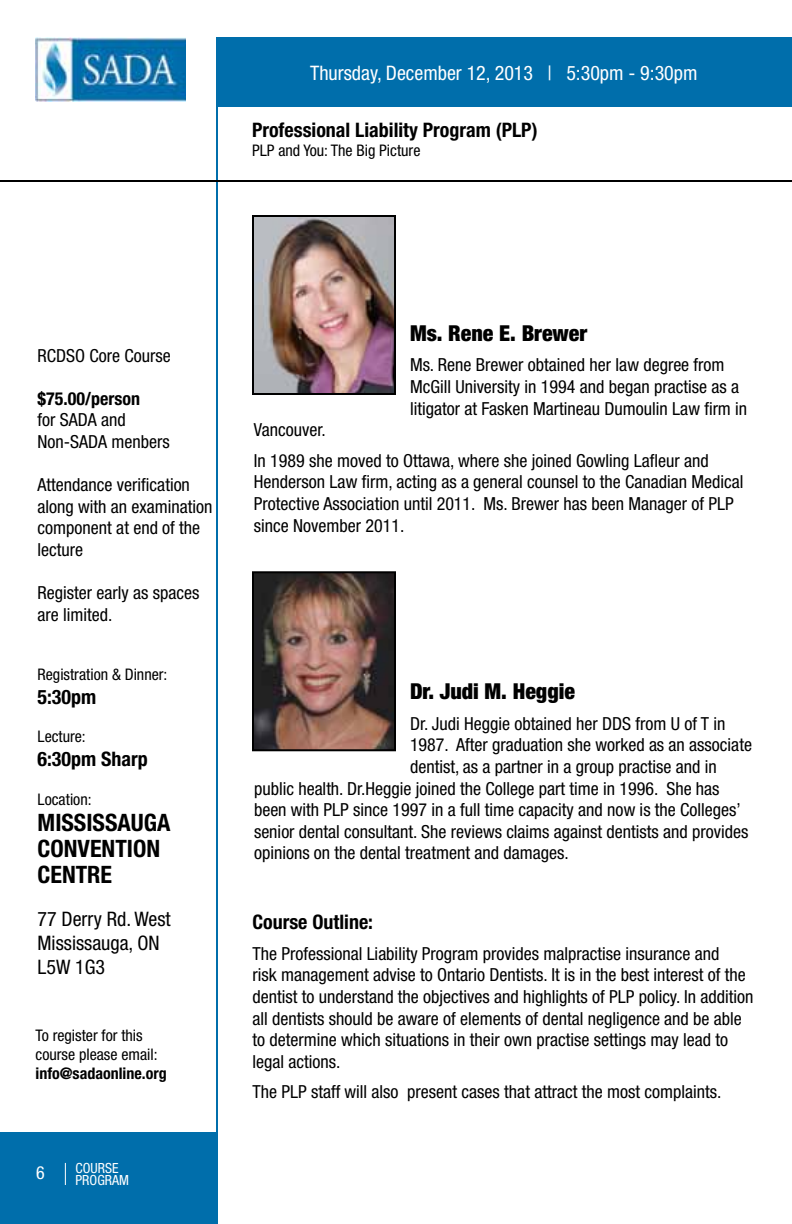
<style>
.page{position:relative;width:792px;height:1224px;background:#fff}
.page>*{position:absolute;margin:0;border:0;box-sizing:border-box;transform-origin:0 0}
.t1{font:700 condensed 24px/26px "Helvetica Neue LT Std";color:#000}
.t2{font:900 condensed 22px "Helvetica Neue LT Std";color:#000}
.t3{font:700 condensed 20px "Helvetica Neue LT Std";color:#000}
.t4{font:condensed 20px "Helvetica Neue LT Std";color:#fff}
.t5{font:condensed 20px/24px "Helvetica Neue LT Std";color:#000}
.t6{font:condensed 18px/21.6px "Helvetica Neue LT Std";color:#000}
.t7{font:700 condensed 18px "Helvetica Neue LT Std";color:#000}
.t8{font:condensed 18px "Helvetica Neue LT Std";color:#fff}
.t9{font:condensed 16px/19.2px "Helvetica Neue LT Std";color:#000}
.t10{font:700 condensed 16px "Helvetica Neue LT Std";color:#000}
.t11{font:condensed 14px/12px "Helvetica Neue LT Std";color:#fff}
</style>
<div class="page">
<div style="left:0;top:1132px;width:218px;height:92px;background:#006eab"></div>
<div style="left:216px;top:37px;width:576px;height:70px;background:#006eab"></div>
<hr style="left:216px;top:37px;width:2px;height:1187px;background:#006eab">
<hr style="left:0;top:180px;width:792px;height:2px;background:#000">
<svg style="left:65px;top:1163px;width:1px;height:22px"></svg>
<img style="left:36px;top:38px;width:149px;height:64px">
<img style="left:255px;top:218px;width:138px;height:174px">
<div style="left:252px;top:215px;width:144px;height:180px;border:2px solid #000"></div>
<img style="left:255px;top:574px;width:138px;height:174px">
<div style="left:252px;top:571px;width:144px;height:180px;border:2px solid #000"></div>
<p class="t4" style="left:310px;top:61px;width:389px">Thursday, December 12, 2013 | 5:30pm - 9:30pm</p>
<p class="t3" style="left:252px;top:118px;width:287px">Professional Liability Program (PLP)</p>
<p class="t9" style="left:252px;top:141px;width:170px">PLP and You: The Big Picture</p>
<p class="t6" style="left:38px;top:344px;width:135px">RCDSO Core Course</p>
<p class="t7" style="left:38px;top:388px;width:104px">$75.00/person</p>
<p class="t6" style="left:38px;top:409px;width:134px">for SADA and<br>Non-SADA menbers</p>
<p class="t6" style="left:38px;top:474px;width:177px">Attendance verification along with an examination component at end of the lecture</p>
<p class="t6" style="left:38px;top:582px;width:163px">Register early as spaces are limited.</p>
<p class="t9" style="left:38px;top:665px;width:131px">Registration &amp; Dinner:</p>
<p class="t3" style="left:38px;top:685px;width:60px">5:30pm</p>
<p class="t9" style="left:38px;top:727px;width:50px">Lecture:</p>
<p class="t3" style="left:38px;top:747px;width:112px">6:30pm Sharp</p>
<p class="t9" style="left:38px;top:789px;width:56px">Location:</p>
<h1 class="t1" style="left:38px;top:809px;width:134px">MISSISSAUGA<br>CONVENTION<br>CENTRE</h1>
<p class="t5" style="left:38px;top:907px;width:135px">77 Derry Rd. West<br>Mississauga, ON<br>L5W 1G3</p>
<p class="t9" style="left:36px;top:1026px;width:123px">To register for this course please email:</p>
<p class="t10" style="left:36px;top:1064px;width:133px">info@sadaonline.org</p>
<p class="t8" style="left:36px;top:1162px;width:10px">6</p>
<p class="t11" style="left:76px;top:1162px;width:55px">COURSE<br>PROGRAM</p>
<p class="t2" style="left:410px;top:319px;width:179px">Ms. Rene E. Brewer</p>
<p class="t6" style="left:410px;top:354px;width:339px">Ms. Rene Brewer obtained her law degree from<br>McGill University in 1994 and began practise as a litigator at Fasken Martineau Dumoulin Law firm in</p>
<p class="t6" style="left:254px;top:414px;width:456px;line-height:30.6px">Vancouver.<br>In 1989 she moved to Ottawa, where she joined Gowling Lafleur and</p>
<p class="t6" style="left:254px;top:471px;width:491px">Henderson Law firm, acting as a general counsel to the Canadian Medical<br>Protective Association until 2011. Ms. Brewer has been Manager of PLP since November 2011.</p>
<p class="t2" style="left:410px;top:678px;width:167px">Dr. Judi M. Heggie</p>
<p class="t6" style="left:410px;top:712px;width:317px">Dr. Judi Heggie obtained her DDS from U of T in</p>
<p class="t6" style="left:410px;top:734px;width:344px">1987. After graduation she worked as an associate</p>
<p class="t6" style="left:410px;top:756px;width:308px">dentist, as a partner in a group practise and in</p>
<p class="t6" style="left:254px;top:777px;width:467px">public health. Dr.Heggie joined the College part time in 1996. She has</p>
<p class="t6" style="left:254px;top:799px;width:488px">been with PLP since 1997 in a full time capacity and now is the Colleges’</p>
<p class="t6" style="left:254px;top:820px;width:496px">senior dental consultant. She reviews claims against dentists and provides</p>
<p class="t6" style="left:254px;top:842px;width:316px">opinions on the dental treatment and damages.</p>
<p class="t3" style="left:252px;top:910px;width:122px">Course Outline:</p>
<p class="t6" style="left:252px;top:942px;width:502px">The Professional Liability Program provides malpractise insurance and<br>risk management advise to Ontario Dentists. It is in the best interest of the dentist to understand the objectives and highlights of PLP policy. In addition all dentists should be aware of elements of dental negligence and be able to determine which situations in their own practise settings may lead to legal actions.</p>
<p class="t6" style="left:252px;top:1081px;width:470px">The PLP staff will also present cases that attract the most complaints.</p>
</div>
